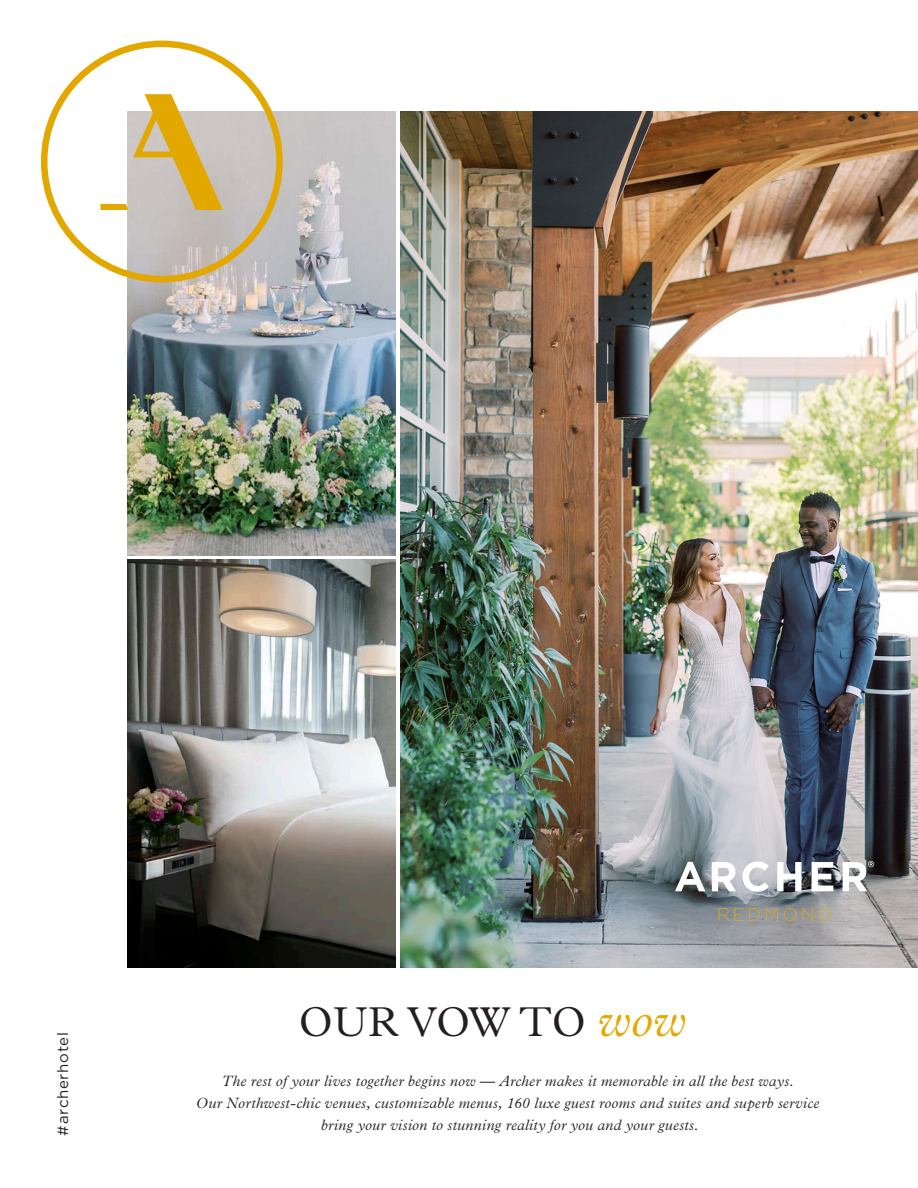
<style>
.page{position:relative;width:918px;height:1188px;background:#fff}
.page>*{position:absolute;margin:0;border:0;box-sizing:border-box;transform-origin:0 0}
.t1{font:300 42px "Plantin MT Pro";color:#231f20}
.contact_general{font:italic 300 15px/21.8px "Plantin MT Pro";letter-spacing:.015em;color:#231f20;text-align:center}
.t2{font:15px "Gotham";letter-spacing:.05em;color:#231f20}
.s1{font-style:italic;font-size:48px;color:#e5a800}
</style>
<div class="page">
<img style="left:401px;top:111px;width:517px;height:857px">
<img style="left:127px;top:111px;width:268px;height:444px">
<img style="left:127px;top:560px;width:268px;height:408px">
<svg style="left:41px;top:41px;width:242px;height:241px"></svg>
<svg style="left:100px;top:94px;width:123px;height:116px"></svg>
<svg style="left:675px;top:862px;width:30px;height:29px"></svg>
<svg style="left:712px;top:862px;width:24px;height:29px"></svg>
<svg style="left:742px;top:862px;width:27px;height:30px"></svg>
<svg style="left:777px;top:862px;width:25px;height:29px"></svg>
<svg style="left:812px;top:862px;width:21px;height:29px"></svg>
<svg style="left:843px;top:861px;width:31px;height:30px"></svg>
<svg style="left:719px;top:908px;width:41px;height:13px"></svg>
<svg style="left:766px;top:908px;width:12px;height:13px"></svg>
<svg style="left:784px;top:908px;width:29px;height:13px"></svg>
<svg style="left:820px;top:908px;width:11px;height:13px"></svg>
<p class="t2" style="left:53px;top:1136px;width:105px;rotate:-90deg">#archerhotel</p>
<p class="t1" style="left:299px;top:998px;width:389px">OUR VOW TO <span class="s1">wow</span></p>
<p class="contact_general" style="left:196px;top:1071px;width:624px">The rest of your lives together begins now — Archer makes it memorable in all the best ways.<br>Our Northwest-chic venues, customizable menus, 160 luxe guest rooms and suites and superb service bring your vision to stunning reality for you and your guests.</p>
</div>
